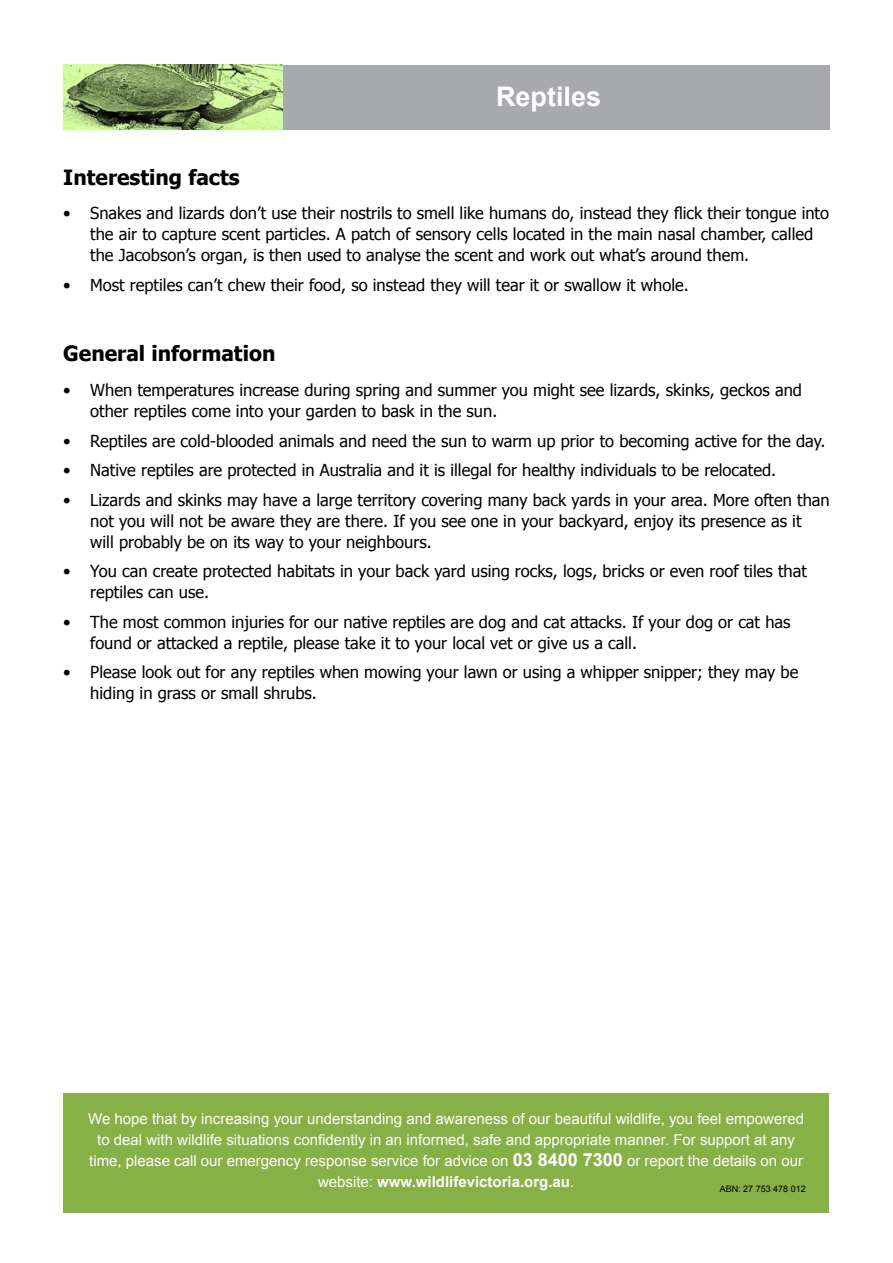
<style>
.page{position:relative;width:893px;height:1263px;background:#fff}
.page>*{position:absolute;margin:0;border:0;box-sizing:border-box;transform-origin:0 0}
.t1{font:700 27px "Arial";color:#fff}
.t2{font:700 21px "Tahoma";color:#000}
.t3{font:16.5px/21px "Tahoma";color:#000}
.t4{font:15px/21px "Arial";color:#fff;text-align:center}
.t5{font:9px "Arial";color:#000}
.s1{font-weight:700;font-size:18px}
.s2{font-weight:700}
</style>
<div class="page">
<div style="left:64px;top:1093px;width:765px;height:119px;background:#86b147"></div>
<div style="left:63px;top:65px;width:767px;height:64px;background:#a7a9ac"></div>
<img style="left:63px;top:65px;width:220px;height:64px">
<p class="t2" style="left:63px;top:162px;width:178px">Interesting facts</p>
<h1 class="t1" style="left:496px;top:78px;width:107px">Reptiles</h1>
<p class="t3" style="left:90px;top:202px;width:740px;text-indent:-27px">• Snakes and lizards don’t use their nostrils to smell like humans do, instead they flick their tongue into the air to capture scent particles. A patch of sensory cells located in the main nasal chamber, called the Jacobson’s organ, is then used to analyse the scent and work out what’s around them.</p>
<p class="t3" style="left:63px;top:273px;width:627px">• Most reptiles can’t chew their food, so instead they will tear it or swallow it whole.</p>
<p class="t2" style="left:63px;top:339px;width:214px">General information</p>
<p class="t3" style="left:90px;top:379px;width:713px;text-indent:-27px">• When temperatures increase during spring and summer you might see lizards, skinks, geckos and other reptiles come into your garden to bask in the sun.</p>
<p class="t3" style="left:63px;top:429px;width:764px">• Reptiles are cold-blooded animals and need the sun to warm up prior to becoming active for the day.</p>
<p class="t3" style="left:63px;top:459px;width:714px">• Native reptiles are protected in Australia and it is illegal for healthy individuals to be relocated.</p>
<p class="t3" style="left:90px;top:488px;width:741px;text-indent:-27px">• Lizards and skinks may have a large territory covering many back yards in your area. More often than not you will not be aware they are there. If you see one in your backyard, enjoy its presence as it<br>will probably be on its way to your neighbours.</p>
<p class="t3" style="left:90px;top:560px;width:718px;text-indent:-27px">• You can create protected habitats in your back yard using rocks, logs, bricks or even roof tiles that reptiles can use.</p>
<p class="t3" style="left:90px;top:610px;width:702px;text-indent:-27px">• The most common injuries for our native reptiles are dog and cat attacks. If your dog or cat has found or attacked a reptile, please take it to your local vet or give us a call.</p>
<p class="t3" style="left:90px;top:661px;width:710px;text-indent:-27px">• Please look out for any reptiles when mowing your lawn or using a whipper snipper; they may be hiding in grass or small shrubs.</p>
<p class="t4" style="left:88px;top:1108px;width:717px">We hope that by increasing your understanding and awareness of our beautiful wildlife, you feel empowered to deal with wildlife situations confidently in an informed, safe and appropriate manner. For support at any time, please call our emergency response service for advice on <span class="s1">03 8400 7300</span> or report the details on our website: <span class="s2">www.wildlifevictoria.org.au</span>.</p>
<p class="t5" style="left:720px;top:1183px;width:88px">ABN: 27 753 478 012</p>
</div>
